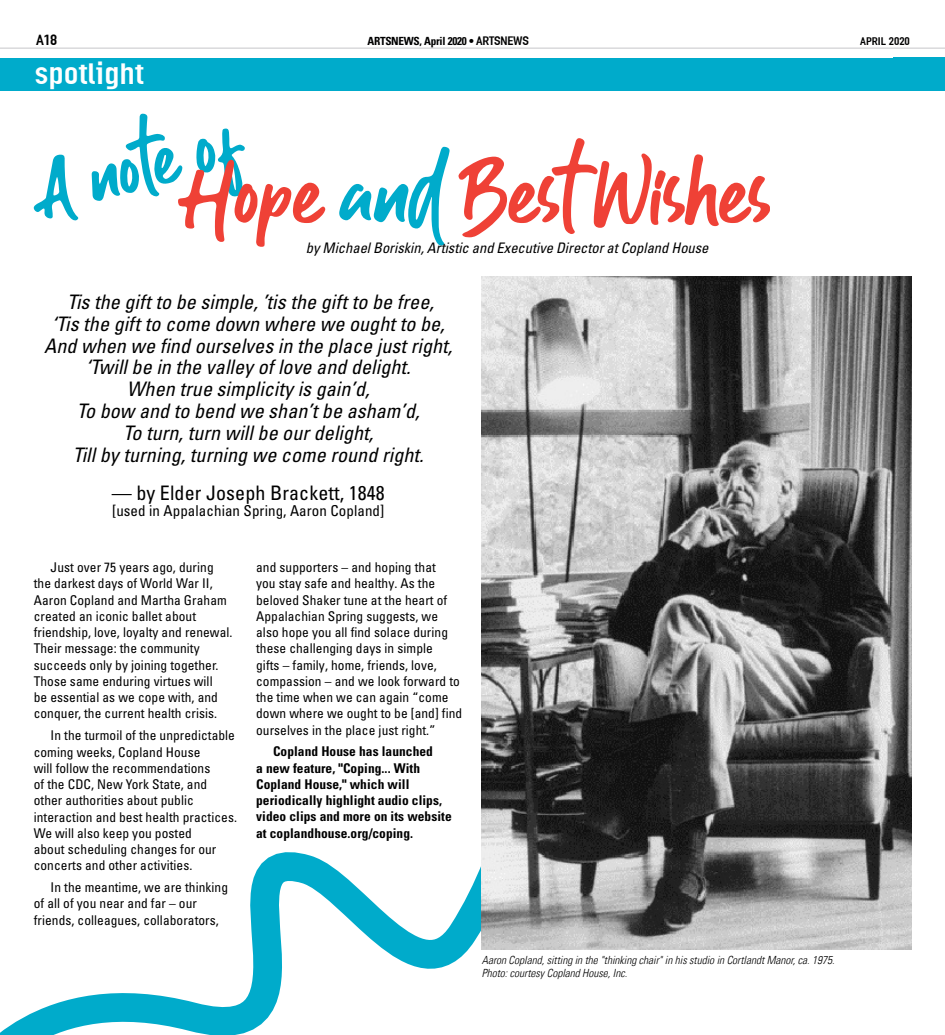
<style>
.page{position:relative;width:945px;height:1035px;background:#fff}
.page>*{position:absolute;margin:0;border:0;box-sizing:border-box;transform-origin:0 0}
.t1{font:89.25px "Guthen Bloots Personal Use";color:#ef4136}
.t2{font:77.75px "Guthen Bloots Personal Use";color:#00abcb}
.t3{font:30px "Ordinar Com";letter-spacing:.01em;color:#fff}
.t4{font:italic condensed 20px/21.9px "Univers LT Pro";letter-spacing:.005em;color:#000;text-align:center}
.t5{font:condensed 20px "Univers LT Pro";letter-spacing:.005em;color:#000}
.t6{font:condensed 15px "Univers LT Pro";letter-spacing:.005em;color:#000}
.t7{font:15px "Ordinar Com";color:#000}
.t8{font:italic condensed 14.5px "Univers LT Pro";color:#000}
.t9{font:condensed 13.5px/16.2px "Univers LT Pro";letter-spacing:.005em;color:#000}
.t10{font:700 condensed 13.5px/16.2px "Univers LT Pro";letter-spacing:.005em;color:#000}
.t11{font:11.25px/12.5px "Univers Com 47 Light Cond Obl";color:#000}
.t12{font:700 condensed 11.25px "Univers LT Pro";letter-spacing:-.025em;color:#000}
.t13{font:11.25px "Ordinar Com";letter-spacing:-.015em;color:#000}
.s1{font-family:"Ordinar Com";font-weight:400;font-stretch:normal;font-size:12.5px}
.s2{color:#00abcb}
.s3{color:#000101}
</style>
<div class="page">
<hr style="left:0;top:48px;width:945px;height:1px;background:#a7a9ac">
<div style="left:894px;top:57px;width:51px;height:33px;background:#00abcb"></div>
<svg style="left:0;top:726px;width:632px;height:309px"></svg>
<img style="left:482px;top:276px;width:429px;height:673px">
<div style="left:0;top:58px;width:945px;height:32px;background:#00abcb"></div>
<p class="t7" style="left:36px;top:30px;width:23px">A18</p>
<p class="t12" style="left:367px;top:34px;width:163px">ARTSNEWS, April 2020 • <span class="s1">ARTSNEWS</span></p>
<p class="t13" style="left:860px;top:34px;width:51px">APRIL 2020</p>
<h3 class="t3" style="left:35px;top:54px;width:111px">spotlight</h3>
<h2 class="t2" style="left:31px;top:142px;width:202px;rotate:-15deg">A note of</h2>
<h1 class="t1" style="left:186px;top:137px;width:585px">Hope <span class="s2">and</span> Best Wishes</h1>
<p class="t8" style="left:306px;top:238px;width:404px">by Michael Boriskin, Artistic and Executive Director at Copland House</p>
<p class="t4" style="left:44px;top:290px;width:410px">Tis the gift to be simple, ’tis the gift to be free,<br>‘Tis the gift to come down where we ought to be, And when we find ourselves in the place just right, ‘Twill be in the valley of love and delight.<br>When true simplicity is gain’d,<br>To bow and to bend we shan’t be asham’d,<br>To turn, turn will be our delight,<br>Till by turning, turning we come round right.</p>
<h3 class="t5" style="left:112px;top:480px;width:275px">— by Elder Joseph Brackett, 1848</h3>
<p class="t6" style="left:112px;top:501px;width:274px">[used in Appalachian Spring, Aaron Copland]</p>
<p class="t9" style="left:34px;top:559px;width:200px;text-indent:17px">Just over 75 years ago, during the darkest days of World War II, Aaron Copland and Martha Graham created an iconic ballet about friendship, love, loyalty and renewal.<br>Their message: the community succeeds only by joining together.<br>Those same enduring virtues will<br>be essential as we cope with, and conquer, the current health crisis.</p>
<p class="t9" style="left:34px;top:727px;width:205px;text-indent:17px"><span class="s3">In the turmoil of the unpredictable coming weeks, Copland House<br>will follow the recommendations<br>of the CDC, New York State, and other</span> authorities about public interaction and best health practices.<br>We will also keep you posted<br>about scheduling changes for our concerts and other activities.</p>
<p class="t9" style="left:34px;top:879px;width:196px;text-indent:17px">In the meantime, we are thinking of all of you near and far – our friends, colleagues, collaborators,</p>
<p class="t9" style="left:256px;top:559px;width:208px">and supporters – and hoping that<br>you stay safe and healthy. As the beloved Shaker tune at the heart of Appalachian Spring suggests, we also hope you all find solace during these challenging days in simple<br>gifts – family, home, friends, love, compassion – and we look forward to the time when we can again “come down where we ought to be [and] find ourselves in the place just right.”</p>
<p class="t10" style="left:256px;top:744px;width:197px;text-indent:17px">Copland House has launched<br>a new feature, "Coping... With<br>Copland House," which will periodically highlight audio clips, video clips and more on its website at coplandhouse.org/coping.</p>
<p class="t11" style="left:482px;top:954px;width:354px">Aaron Copland, sitting in the "thinking chair" in his studio in Cortlandt Manor, ca. 1975.<br>Photo: courtesy Copland House, Inc.</p>
</div>
